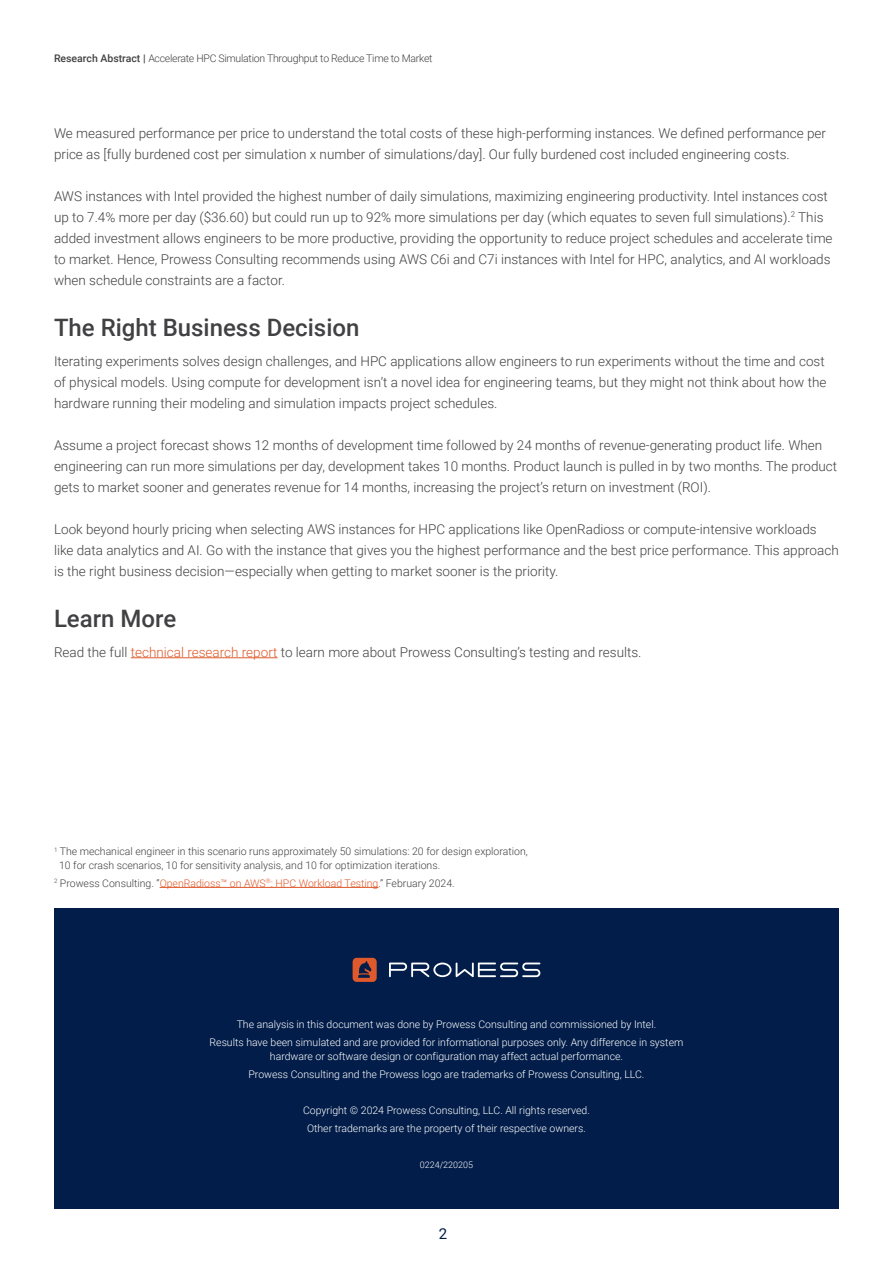
<style>
.page{position:relative;width:893px;height:1263px;background:#fff}
.page>*{position:absolute;margin:0;border:0;box-sizing:border-box;transform-origin:0 0}
.t1{font:500 24px "Roboto";color:#414042}
.t2{font:15px "Roboto";color:#021d49}
.t3{font:300 13.5px/21px "Roboto";color:#414042}
.t4{font:300 10.5px/18px "Roboto";color:#fff;text-align:center}
.t5{font:300 10.5px/13.5px "Roboto";color:#414042}
.t6{font:300 10.5px "Roboto";color:#de592b}
.t7{font:300 10.5px "Roboto";letter-spacing:-.025em;color:#414042}
.t8{font:300 9px "Roboto";color:#fff}
.s1{font-weight:500}
.s2{color:#de592b}
.s3{color:#414042}
</style>
<div class="page">
<div style="left:54px;top:909px;width:785px;height:300px;background:#021d49"></div>
<hr style="left:131px;top:657px;width:147px;height:1px;background:#de592b">
<svg style="left:353px;top:958px;width:24px;height:24px"></svg>
<svg style="left:389px;top:962px;width:151px;height:15px"></svg>
<hr style="left:160px;top:887px;width:218px;height:1px;background:#de592b">
<p class="t7" style="left:54px;top:51px;width:380px"><span class="s1">Research Abstract |</span> Accelerate HPC Simulation Throughput to Reduce Time to Market</p>
<p class="t3" style="left:54px;top:122px;width:773px">We measured performance per price to understand the total costs of these high-performing instances. We defined performance per price as [fully burdened cost per simulation x number of simulations/day]. Our fully burdened cost included engineering costs.</p>
<p class="t3" style="left:54px;top:185px;width:780px">AWS instances with Intel provided the highest number of daily simulations, maximizing engineering productivity. Intel instances cost up to 7.4% more per day ($36.60) but could run up to 92% more simulations per day (which equates to seven full simulations).<sup>2</sup> This added investment allows engineers to be more productive, providing the opportunity to reduce project schedules and accelerate time to market. Hence, Prowess Consulting recommends using AWS C6i and C7i instances with Intel for HPC, analytics, and AI workloads when schedule constraints are a factor.</p>
<h1 class="t1" style="left:54px;top:310px;width:307px">The Right Business Decision</h1>
<p class="t3" style="left:54px;top:350px;width:774px;text-align:justify">Iterating experiments solves design challenges, and HPC applications allow engineers to run experiments without the time and cost of physical models. Using compute for development isn’t a novel idea for engineering teams, but they might not think about how the hardware running their modeling and simulation impacts project schedules.</p>
<p class="t3" style="left:54px;top:434px;width:785px">Assume a project forecast shows 12 months of development time followed by 24 months of revenue-generating product life. When engineering can run more simulations per day, development takes 10 months. Product launch is pulled in by two months. The product gets to market sooner and generates revenue for 14 months, increasing the project’s return on investment (ROI).</p>
<p class="t3" style="left:54px;top:518px;width:786px">Look beyond hourly pricing when selecting AWS instances for HPC applications like OpenRadioss or compute-intensive workloads like data analytics and AI. Go with the instance that gives you the highest performance and the best price performance. This approach is the right business decision—especially when getting to market sooner is the priority.</p>
<h1 class="t1" style="left:54px;top:601px;width:124px">Learn More</h1>
<p class="t3" style="left:54px;top:641px;width:589px">Read the full <span class="s2">technical research report</span> to learn more about Prowess Consulting’s testing and results.</p>
<p class="t5" style="left:59px;top:844px;width:470px;text-indent:-5px"><sup>1</sup> The mechanical engineer in this scenario runs approximately 50 simulations: 20 for design exploration,<br>10 for crash scenarios, 10 for sensitivity analysis, and 10 for optimization iterations.</p>
<p class="t6" style="left:54px;top:875px;width:402px"><sup>2</sup> <span class="s3">Prowess Consulting. “</span>OpenRadioss™ on AWS<sup>®</sup>: HPC Workload Testing<span class="s3">.” February 2024.</span></p>
<p class="t4" style="left:210px;top:1015px;width:475px">The analysis in this document was done by Prowess Consulting and commissioned by Intel.<br>Results have been simulated and are provided for informational purposes only. Any difference in system</p>
<p class="t4" style="left:248px;top:1047px;width:397px">hardware or software design or configuration may affect actual performance.<br>Prowess Consulting and the Prowess logo are trademarks of Prowess Consulting, LLC.</p>
<p class="t4" style="left:303px;top:1101px;width:288px">Copyright © 2024 Prowess Consulting, LLC. All rights reserved.<br>Other trademarks are the property of their respective owners.</p>
<p class="t8" style="left:420px;top:1158px;width:55px">0224/220205</p>
<p class="t2" style="left:439px;top:1223px;width:10px">2</p>
</div>
